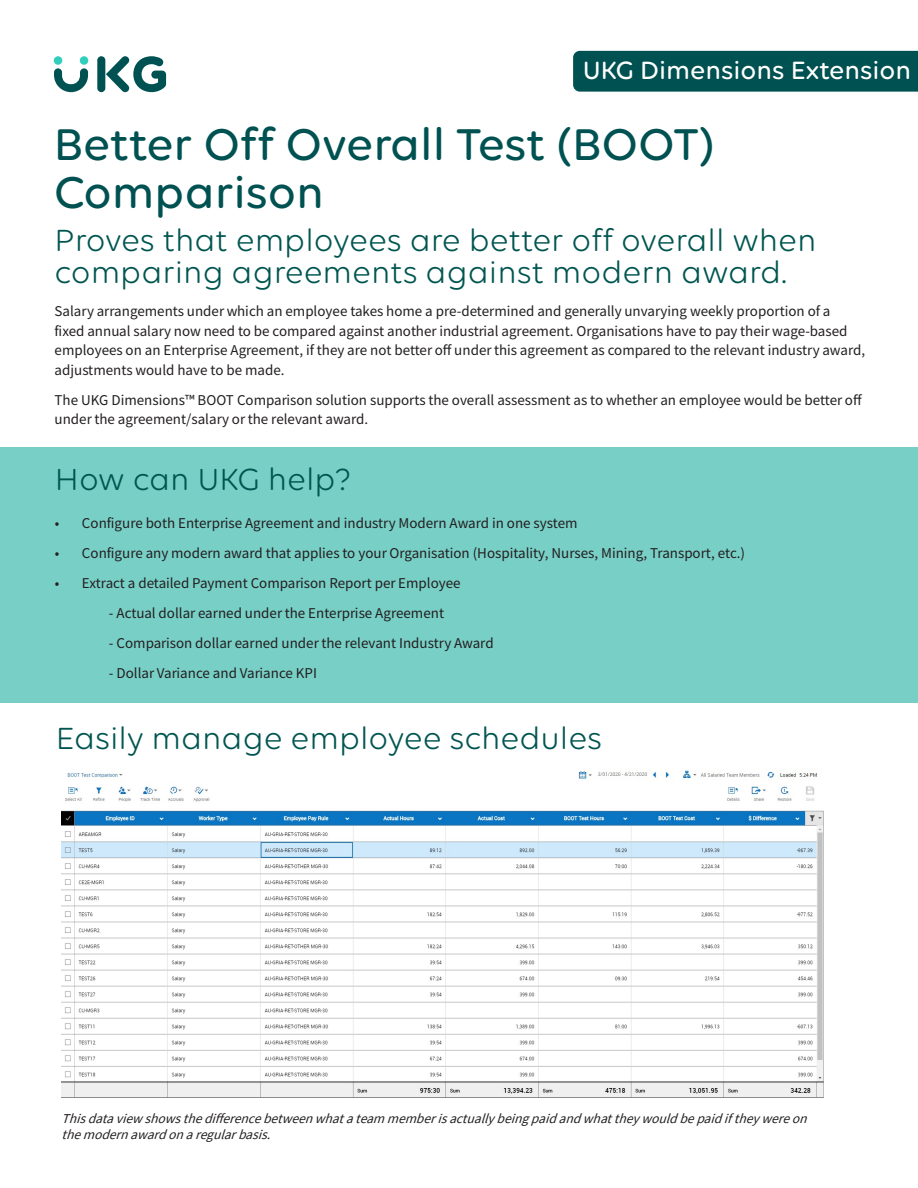
<style>
.page{position:relative;width:918px;height:1188px;background:#fff}
.page>*{position:absolute;margin:0;border:0;box-sizing:border-box;transform-origin:0 0}
.Main_headline{font:500 48px/48px "Volte Rounded";color:#005151}
.Callout_title{font:33px/31.5px "Volte Rounded";color:#005550}
.Footnote{font:500 27px "Volte Rounded";color:#fff}
.Body_text_9_12{font:15px/19.5px "Source Sans Variable";color:#231f20}
.t1{font:italic 13.5px/16.2px "Source Sans Pro";color:#231f20}
</style>
<div class="page">
<div style="left:573px;top:51px;width:345px;height:41px;background:#005151"></div>
<div style="left:97px;top:56px;width:8px;height:36px;background:#005151;border-radius:4px"></div>
<svg style="left:106px;top:56px;width:60px;height:36px"></svg>
<div style="left:54px;top:56px;width:8px;height:9px;background:#30cebb;border-radius:50%"></div>
<div style="left:80px;top:56px;width:8px;height:9px;background:#30cebb;border-radius:50%"></div>
<svg style="left:54px;top:68px;width:34px;height:24px"></svg>
<div style="left:0;top:448px;width:918px;height:255px;background:#78cfc6"></div>
<img style="left:62px;top:770px;width:762px;height:328px">
<p class="Footnote" style="left:583px;top:54px;width:330px">UKG Dimensions Extension</p>
<p class="Main_headline" style="left:54px;top:119px;width:663px">Better Off Overall Test (BOOT)<br>Comparison</p>
<p class="Callout_title" style="left:55px;top:224px;width:763px">Proves that employees are better off overall when comparing agreements against modern award.</p>
<p class="Body_text_9_12" style="left:55px;top:302px;width:812px">Salary arrangements under which an employee takes home a pre-determined and generally unvarying weekly proportion of a<br>fixed annual salary now need to be compared against another industrial agreement. Organisations have to pay their wage-based employees on an Enterprise Agreement, if they are not better off under this agreement as compared to the relevant industry award, adjustments would have to be made.</p>
<p class="Body_text_9_12" style="left:55px;top:390px;width:809px">The UKG Dimensions™ BOOT Comparison solution supports the overall assessment as to whether an employee would be better off under the agreement/salary or the relevant award.</p>
<p class="Callout_title" style="left:55px;top:462px;width:298px">How can UKG help?</p>
<p class="Body_text_9_12" style="left:55px;top:513px;width:524px">• Configure both Enterprise Agreement and industry Modern Award in one system</p>
<p class="Body_text_9_12" style="left:55px;top:543px;width:692px">• Configure any modern award that applies to your Organisation (Hospitality, Nurses, Mining, Transport, etc.)</p>
<p class="Body_text_9_12" style="left:55px;top:573px;width:407px">• Extract a detailed Payment Comparison Report per Employee</p>
<p class="Body_text_9_12" style="left:109px;top:603px;width:337px">- Actual dollar earned under the Enterprise Agreement</p>
<p class="Body_text_9_12" style="left:109px;top:633px;width:386px">- Comparison dollar earned under the relevant Industry Award</p>
<p class="Body_text_9_12" style="left:109px;top:663px;width:210px">- Dollar Variance and Variance KPI</p>
<p class="Callout_title" style="left:56px;top:722px;width:548px">Easily manage employee schedules</p>
<p class="t1" style="left:62px;top:1110px;width:752px">Thisdataview showsthedifferencebetweenwhatateam memberisactuallybeingpaidandwhattheywouldbepaidiftheywereon themodernawardonaregularbasis.</p>
</div>
